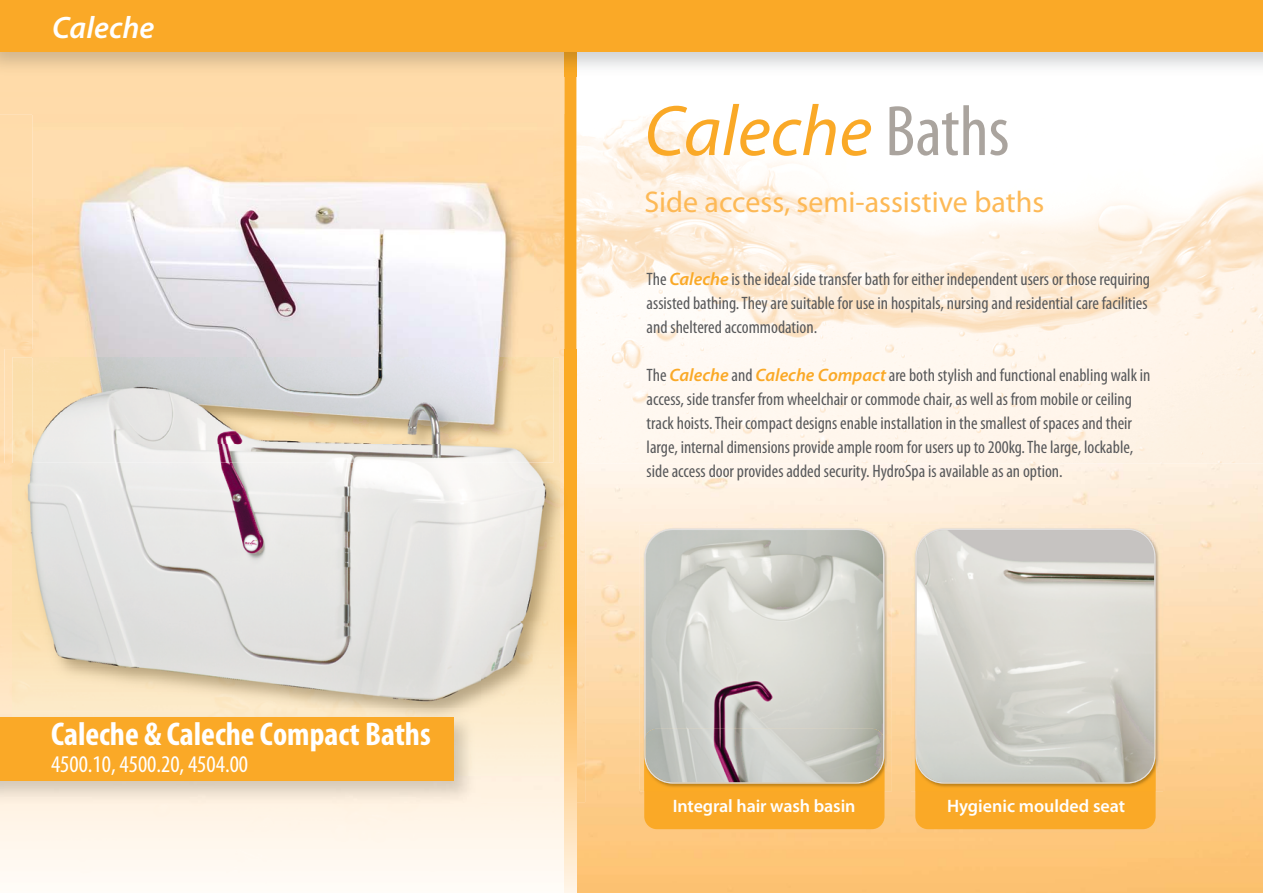
<style>
.page{position:relative;width:1263px;height:893px;background:#fff}
.page>*{position:absolute;margin:0;border:0;box-sizing:border-box;transform-origin:0 0}
.t1{font:italic 72px "Myriad Pro";color:#faa927}
.t2{font:700 condensed 33px "Myriad Pro";color:#fff}
.t3{font:italic 600 31.05px "Myriad Pro";color:#fff}
.t4{font:30px "Myriad Pro";color:#fdb956}
.t5{font:condensed 24px "Myriad Pro";color:#fff}
.t6{font:condensed 18px/24px "Myriad Pro";color:#58595b}
.t7{font:600 18px "Myriad Pro";letter-spacing:-.005em;color:#fff}
.s1{font-style:normal;font-stretch:condensed;color:#aaa49e}
.s2{font-weight:600;font-style:italic;font-stretch:normal;color:#faa927}
</style>
<div class="page">
<img style="left:576px;top:114px;width:687px;height:779px">
<div style="left:644px;top:729px;width:240px;height:100px;background:#faa927;border-radius:13px"></div>
<div style="left:915px;top:729px;width:240px;height:100px;background:#faa927;border-radius:13px"></div>
<img style="left:640px;top:524px;width:252px;height:267px">
<img style="left:644px;top:784px;width:240px;height:7px">
<svg style="left:644px;top:528px;width:240px;height:256px;background:#e2d3bc"></svg>
<img style="left:646px;top:530px;width:237px;height:199px">
<img style="left:646px;top:729px;width:237px;height:53px">
<img style="left:911px;top:524px;width:252px;height:267px">
<svg style="left:915px;top:528px;width:240px;height:256px;background:#e2d2bb"></svg>
<img style="left:917px;top:530px;width:237px;height:252px">
<svg style="left:0;top:51px;width:576px;height:751px;background:#f8d29b"></svg>
<img style="left:576px;top:802px;width:1px;height:91px">
<img style="left:576px;top:51px;width:687px;height:26px">
<img style="left:564px;top:51px;width:12px;height:26px">
<div style="left:0;top:0;width:1263px;height:51px;background:#faa927"></div>
<div style="left:33px;top:98px;width:520px;height:251px;background:#ffdbaa"></div>
<img style="left:40px;top:131px;width:493px;height:218px">
<img style="left:576px;top:349px;width:9px;height:453px">
<img style="left:5px;top:349px;width:28px;height:114px">
<img style="left:559px;top:463px;width:5px;height:159px">
<img style="left:5px;top:463px;width:8px;height:254px">
<div style="left:564px;top:349px;width:12px;height:273px;background:#fbaa25"></div>
<img style="left:480px;top:622px;width:96px;height:180px">
<img style="left:40px;top:349px;width:513px;height:8px">
<svg style="left:33px;top:349px;width:7px;height:8px"></svg>
<img style="left:13px;top:357px;width:546px;height:419px">
<img style="left:33px;top:357px;width:520px;height:105px">
<img style="left:40px;top:357px;width:493px;height:86px">
<img style="left:5px;top:776px;width:475px;height:30px">
<div style="left:0;top:717px;width:454px;height:64px;background:#faa927"></div>
<p class="t3" style="left:52px;top:17px;width:104px">Caleche</p>
<p class="t2" style="left:51px;top:714px;width:381px">Caleche &amp; Caleche Compact Baths</p>
<p class="t5" style="left:51px;top:755px;width:199px">4500.10, 4500.20, 4504.00</p>
<p class="t1" style="left:644px;top:88px;width:366px">Caleche <span class="s1">Baths</span></p>
<p class="t4" style="left:644px;top:184px;width:401px">Side access, semi-assistive baths</p>
<p class="t6" style="left:647px;top:268px;width:505px">The <span class="s2">Caleche</span> is the ideal side transfer bath for either independent users or those requiring assisted bathing. They are suitable for use in hospitals, nursing and residential care facilities and sheltered accommodation.</p>
<p class="t6" style="left:647px;top:364px;width:505px">The <span class="s2">Caleche</span> and <span class="s2">Caleche Compact</span> are both stylish and functional enabling walk in access, side transfer from wheelchair or commode chair, as well as from mobile or ceiling track hoists. Their compact designs enable installation in the smallest of spaces and their large, internal dimensions provide ample room for users up to 200kg. The large, lockable, side access door provides added security. HydroSpa is available as an option.</p>
<p class="t7" style="left:673px;top:799px;width:184px">Integral hair wash basin</p>
<p class="t7" style="left:947px;top:799px;width:180px">Hygienic moulded seat</p>
</div>
